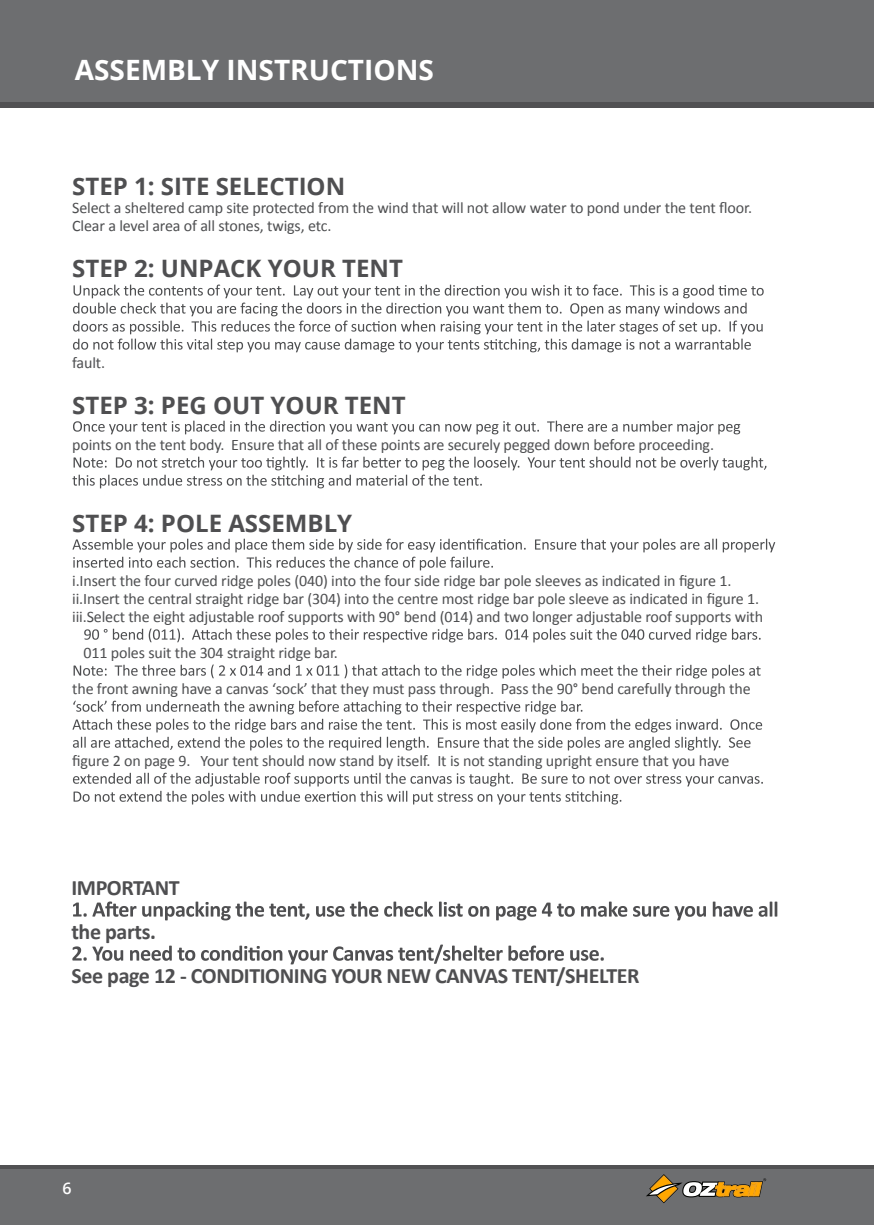
<style>
.page{position:relative;width:874px;height:1225px;background:#fff}
.page>*{position:absolute;margin:0;border:0;box-sizing:border-box;transform-origin:0 0}
.t1{font:700 28px "Open Sans";color:#fff}
.t2{font:700 24px "Open Sans";color:#4f4f51}
.t3{font:700 22px/44px "Calibri";letter-spacing:-.02em;color:#4f4f51}
.t4{font:16px/18px "Calibri";letter-spacing:-.01em;color:#4e4f51}
.t5{font:600 16px "Open Sans";color:#fff}
</style>
<div class="page">
<div style="left:0;top:1165px;width:873px;height:60px;background:#6d6e70"></div>
<hr style="left:0;top:1165px;width:873px;height:4px;background:#515153">
<div style="left:0;top:0;width:873px;height:108px;background:#6d6e70"></div>
<div style="left:0;top:102px;width:873px;height:6px;background:#515153"></div>
<svg style="left:646px;top:1174px;width:119px;height:29px"></svg>
<svg style="left:73px;top:284px;width:690px;height:68px"></svg>
<svg style="left:73px;top:421px;width:666px;height:13px"></svg>
<svg style="left:72px;top:456px;width:694px;height:32px"></svg>
<svg style="left:72px;top:538px;width:702px;height:32px"></svg>
<svg style="left:84px;top:628px;width:676px;height:14px"></svg>
<svg style="left:73px;top:664px;width:687px;height:14px"></svg>
<svg style="left:72px;top:700px;width:689px;height:50px"></svg>
<svg style="left:73px;top:772px;width:689px;height:32px"></svg>
<svg style="left:73px;top:901px;width:704px;height:19px"></svg>
<svg style="left:72px;top:944px;width:531px;height:20px"></svg>
<h1 class="t1" style="left:75px;top:50px;width:360px">ASSEMBLY INSTRUCTIONS</h1>
<h2 class="t2" style="left:72px;top:170px;width:274px">STEP 1: SITE SELECTION</h2>
<p class="t4" style="left:72px;top:199px;width:681px">Select a sheltered camp site protected from the wind that will not allow water to pond under the tent floor.<br>Clear a level area of all stones, twigs, etc.</p>
<h2 class="t2" style="left:72px;top:252px;width:332px">STEP 2: UNPACK YOUR TENT</h2>
<p class="t4" style="left:72px;top:353px;width:34px">fault.</p>
<h2 class="t2" style="left:72px;top:388px;width:335px">STEP 3: PEG OUT YOUR TENT</h2>
<p class="t4" style="left:72px;top:435px;width:643px">points on the tent body. Ensure that all of these points are securely pegged down before proceeding.</p>
<h2 class="t2" style="left:72px;top:506px;width:281px">STEP 4: POLE ASSEMBLY</h2>
<p class="t4" style="left:72px;top:571px;width:692px">i.Insert the four curved ridge poles (040) into the four side ridge bar pole sleeves as indicated in figure 1. ii.Insert the central straight ridge bar (304) into the centre most ridge bar pole sleeve as indicated in figure 1. iii.Select the eight adjustable roof supports with 90° bend (014) and two longer adjustable roof supports with</p>
<p class="t4" style="left:83px;top:643px;width:256px">011 poles suit the 304 straight ridge bar.</p>
<p class="t4" style="left:72px;top:679px;width:679px">the front awning have a canvas ‘sock’ that they must pass through. Pass the 90° bend carefully through the</p>
<p class="t4" style="left:72px;top:751px;width:658px">figure 2 on page 9. Your tent should now stand by itself. It is not standing upright ensure that you have</p>
<h3 class="t3" style="left:71px;top:865px;width:569px">IMPORTANT<br>the parts.<br>See page 12 - CONDITIONING YOUR NEW CANVAS TENT/SHELTER</h3>
<p class="t5" style="left:62px;top:1177px;width:11px">6</p>
</div>
